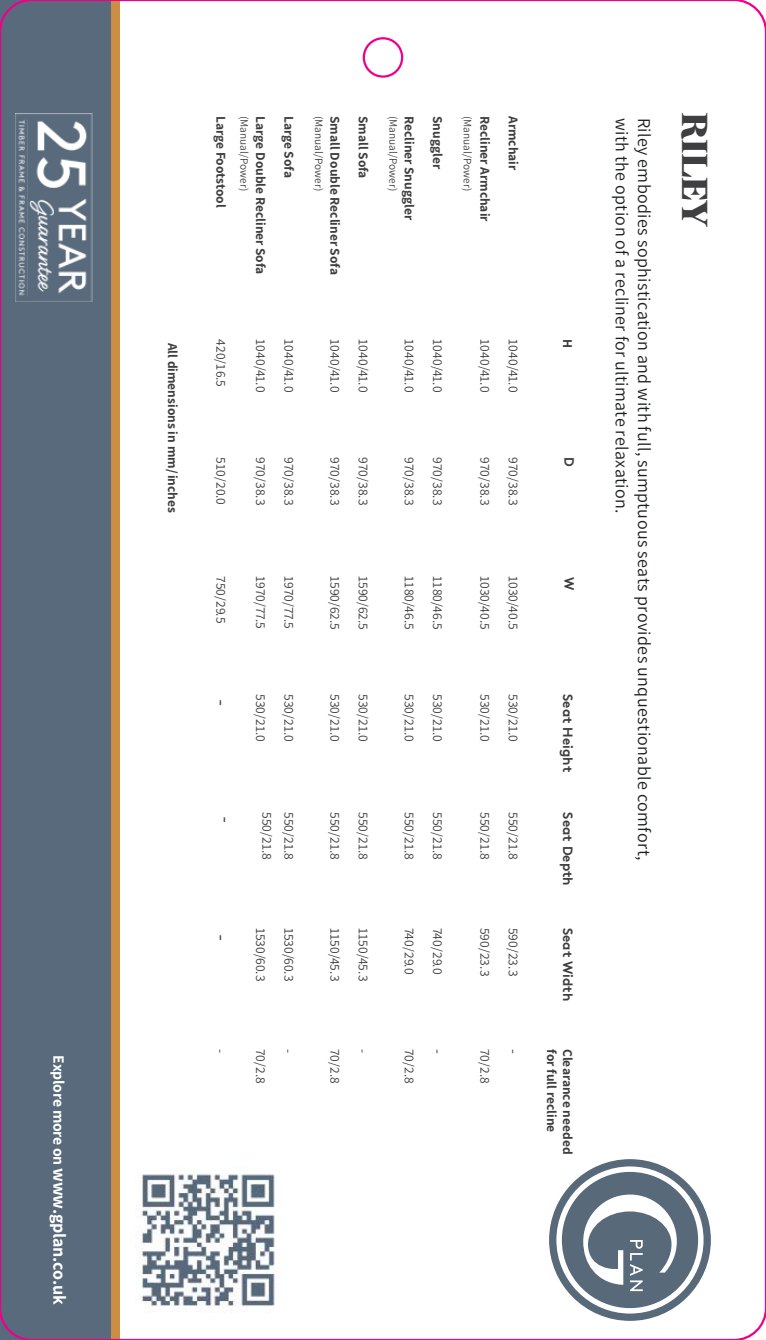
<style>
.page{position:relative;width:766px;height:1340px;background:#fff}
.page>*{position:absolute;margin:0;border:0;box-sizing:border-box;transform-origin:0 0}
.t1{font:36px "Kristopher";color:#3f3f41}
.t2{font:18px "Assistant";letter-spacing:.02em;color:#1c1f20}
.t3{font:700 18px "Assistant";letter-spacing:-.015em;color:#fff}
.t4{font:15.75px "Brown Pro";color:#3f3f41}
.t5{font:15.75px "Assistant";color:#3f3f41}
.t6{font:13.5px "Assistant";color:#3f3f41}
.t7{font:700 13.5px "Assistant";color:#3f3f41}
.t8{font:700 13.5px "Brown Pro";color:#3f3f41}
.t9{font:11.25px "Assistant";color:#3f3f41}
.s1{font-size:15.75px}
</style>
<div class="page">
<div style="left:0;top:0;width:111px;height:1339px;background:#586a7b"></div>
<img style="left:138px;top:1171px;width:137px;height:140px">
<div style="left:549px;top:1159px;width:161px;height:161px;background:#58697a;border-radius:50%"></div>
<svg style="left:556px;top:1166px;width:147px;height:147px"></svg>
<div style="left:111px;top:0;width:8px;height:1338px;background:#ca8f45"></div>
<img style="left:15px;top:114px;width:78px;height:188px">
<div style="left:362px;top:37px;width:41px;height:41px;border:2px solid #ee008c;border-radius:50%"></div>
<h2 class="t3" style="left:72px;top:1055px;width:251px;rotate:90deg"><span class="s1">Explore more on</span> www.gplan.co.uk</h2>
<p class="t7" style="left:182px;top:342px;width:172px;rotate:90deg">All dimensions in mm/inches</p>
<p class="t7" style="left:230px;top:116px;width:93px;rotate:90deg">Large Footstool</p>
<p class="t9" style="left:252px;top:116px;width:76px;rotate:90deg">(Manual/Power)</p>
<p class="t7" style="left:270px;top:116px;width:160px;rotate:90deg">Large Double Recliner Sofa</p>
<p class="t7" style="left:298px;top:116px;width:63px;rotate:90deg">Large Sofa</p>
<p class="t7" style="left:344px;top:116px;width:160px;rotate:90deg">Small Double Recliner Sofa</p>
<p class="t9" style="left:326px;top:116px;width:76px;rotate:90deg">(Manual/Power)</p>
<p class="t7" style="left:372px;top:116px;width:64px;rotate:90deg">Small Sofa</p>
<p class="t9" style="left:401px;top:116px;width:76px;rotate:90deg">(Manual/Power)</p>
<p class="t7" style="left:418px;top:116px;width:105px;rotate:90deg">Recliner Snuggler</p>
<p class="t7" style="left:447px;top:116px;width:54px;rotate:90deg">Snuggler</p>
<p class="t9" style="left:475px;top:116px;width:76px;rotate:90deg">(Manual/Power)</p>
<p class="t7" style="left:494px;top:116px;width:107px;rotate:90deg">Recliner Armchair</p>
<p class="t7" style="left:522px;top:116px;width:56px;rotate:90deg">Armchair</p>
<p class="t6" style="left:230px;top:339px;width:49px;rotate:90deg">420/16.5</p>
<p class="t6" style="left:270px;top:339px;width:54px;rotate:90deg">1040/41.0</p>
<p class="t6" style="left:298px;top:339px;width:54px;rotate:90deg">1040/41.0</p>
<p class="t6" style="left:344px;top:339px;width:54px;rotate:90deg">1040/41.0</p>
<p class="t6" style="left:372px;top:339px;width:54px;rotate:90deg">1040/41.0</p>
<p class="t6" style="left:418px;top:339px;width:54px;rotate:90deg">1040/41.0</p>
<p class="t6" style="left:447px;top:339px;width:54px;rotate:90deg">1040/41.0</p>
<p class="t6" style="left:494px;top:339px;width:54px;rotate:90deg">1040/41.0</p>
<p class="t6" style="left:522px;top:339px;width:54px;rotate:90deg">1040/41.0</p>
<p class="t6" style="left:230px;top:457px;width:49px;rotate:90deg">510/20.0</p>
<p class="t6" style="left:270px;top:457px;width:50px;rotate:90deg">970/38.3</p>
<p class="t6" style="left:298px;top:457px;width:50px;rotate:90deg">970/38.3</p>
<p class="t6" style="left:344px;top:457px;width:50px;rotate:90deg">970/38.3</p>
<p class="t6" style="left:372px;top:457px;width:50px;rotate:90deg">970/38.3</p>
<p class="t6" style="left:418px;top:457px;width:50px;rotate:90deg">970/38.3</p>
<p class="t6" style="left:447px;top:457px;width:50px;rotate:90deg">970/38.3</p>
<p class="t6" style="left:494px;top:457px;width:50px;rotate:90deg">970/38.3</p>
<p class="t6" style="left:522px;top:457px;width:50px;rotate:90deg">970/38.3</p>
<p class="t6" style="left:230px;top:576px;width:49px;rotate:90deg">750/29.5</p>
<p class="t4" style="left:234px;top:699px;width:9px;rotate:90deg">-</p>
<p class="t6" style="left:270px;top:576px;width:54px;rotate:90deg">1970/77.5</p>
<p class="t6" style="left:298px;top:576px;width:54px;rotate:90deg">1970/77.5</p>
<p class="t6" style="left:270px;top:694px;width:49px;rotate:90deg">530/21.0</p>
<p class="t6" style="left:298px;top:694px;width:49px;rotate:90deg">530/21.0</p>
<p class="t4" style="left:238px;top:815px;width:9px;rotate:90deg">-</p>
<p class="t4" style="left:234px;top:934px;width:9px;rotate:90deg">-</p>
<p class="t6" style="left:276px;top:812px;width:49px;rotate:90deg">550/21.8</p>
<p class="t6" style="left:298px;top:812px;width:49px;rotate:90deg">550/21.8</p>
<p class="t6" style="left:270px;top:927px;width:56px;rotate:90deg">1530/60.3</p>
<p class="t6" style="left:298px;top:927px;width:56px;rotate:90deg">1530/60.3</p>
<p class="t6" style="left:344px;top:576px;width:55px;rotate:90deg">1590/62.5</p>
<p class="t6" style="left:372px;top:576px;width:55px;rotate:90deg">1590/62.5</p>
<p class="t6" style="left:344px;top:694px;width:49px;rotate:90deg">530/21.0</p>
<p class="t6" style="left:372px;top:694px;width:49px;rotate:90deg">530/21.0</p>
<p class="t6" style="left:344px;top:812px;width:49px;rotate:90deg">550/21.8</p>
<p class="t6" style="left:372px;top:812px;width:49px;rotate:90deg">550/21.8</p>
<p class="t6" style="left:344px;top:927px;width:55px;rotate:90deg">1150/45.3</p>
<p class="t6" style="left:372px;top:927px;width:55px;rotate:90deg">1150/45.3</p>
<p class="t6" style="left:418px;top:576px;width:55px;rotate:90deg">1180/46.5</p>
<p class="t6" style="left:447px;top:576px;width:55px;rotate:90deg">1180/46.5</p>
<p class="t6" style="left:418px;top:694px;width:49px;rotate:90deg">530/21.0</p>
<p class="t6" style="left:447px;top:694px;width:49px;rotate:90deg">530/21.0</p>
<p class="t6" style="left:418px;top:812px;width:49px;rotate:90deg">550/21.8</p>
<p class="t6" style="left:447px;top:812px;width:49px;rotate:90deg">550/21.8</p>
<p class="t6" style="left:418px;top:927px;width:48px;rotate:90deg">740/29.0</p>
<p class="t6" style="left:447px;top:927px;width:48px;rotate:90deg">740/29.0</p>
<p class="t6" style="left:494px;top:576px;width:55px;rotate:90deg">1030/40.5</p>
<p class="t6" style="left:522px;top:576px;width:55px;rotate:90deg">1030/40.5</p>
<p class="t6" style="left:494px;top:694px;width:49px;rotate:90deg">530/21.0</p>
<p class="t6" style="left:522px;top:694px;width:49px;rotate:90deg">530/21.0</p>
<p class="t6" style="left:494px;top:812px;width:49px;rotate:90deg">550/21.8</p>
<p class="t6" style="left:522px;top:812px;width:49px;rotate:90deg">550/21.8</p>
<p class="t6" style="left:494px;top:927px;width:50px;rotate:90deg">590/23.3</p>
<p class="t6" style="left:522px;top:927px;width:50px;rotate:90deg">590/23.3</p>
<p class="t7" style="left:576px;top:339px;width:11px;rotate:90deg">H</p>
<p class="t8" style="left:580px;top:457px;width:11px;rotate:90deg">D</p>
<p class="t8" style="left:580px;top:576px;width:15px;rotate:90deg">W</p>
<p class="t8" style="left:578px;top:694px;width:80px;rotate:90deg">Seat Height</p>
<p class="t8" style="left:578px;top:812px;width:75px;rotate:90deg">Seat Depth</p>
<p class="t8" style="left:578px;top:927px;width:75px;rotate:90deg">Seat Width</p>
<p class="t6" style="left:230px;top:1048px;width:6px;rotate:90deg">-</p>
<p class="t7" style="left:561px;top:1049px;width:84px;rotate:90deg">for full recline</p>
<p class="t6" style="left:298px;top:1048px;width:6px;rotate:90deg">-</p>
<p class="t6" style="left:372px;top:1048px;width:6px;rotate:90deg">-</p>
<p class="t6" style="left:418px;top:1048px;width:36px;rotate:90deg">70/2.8</p>
<p class="t6" style="left:270px;top:1048px;width:36px;rotate:90deg">70/2.8</p>
<p class="t6" style="left:494px;top:1048px;width:36px;rotate:90deg">70/2.8</p>
<p class="t6" style="left:344px;top:1048px;width:36px;rotate:90deg">70/2.8</p>
<p class="t7" style="left:576px;top:1048px;width:107px;rotate:90deg">Clearance needed</p>
<p class="t5" style="left:449px;top:1048px;width:6px;rotate:90deg">-</p>
<p class="t5" style="left:525px;top:1048px;width:6px;rotate:90deg">-</p>
<h2 class="t2" style="left:634px;top:118px;width:397px;rotate:90deg">with the option of a recliner for ultimate relaxation.</h2>
<h2 class="t2" style="left:656px;top:118px;width:744px;rotate:90deg">Riley embodies sophistication and with full, sumptuous seats provides unquestionable comfort,</h2>
<h1 class="t1" style="left:715px;top:113px;width:116px;rotate:90deg">RILEY</h1>
</div>
